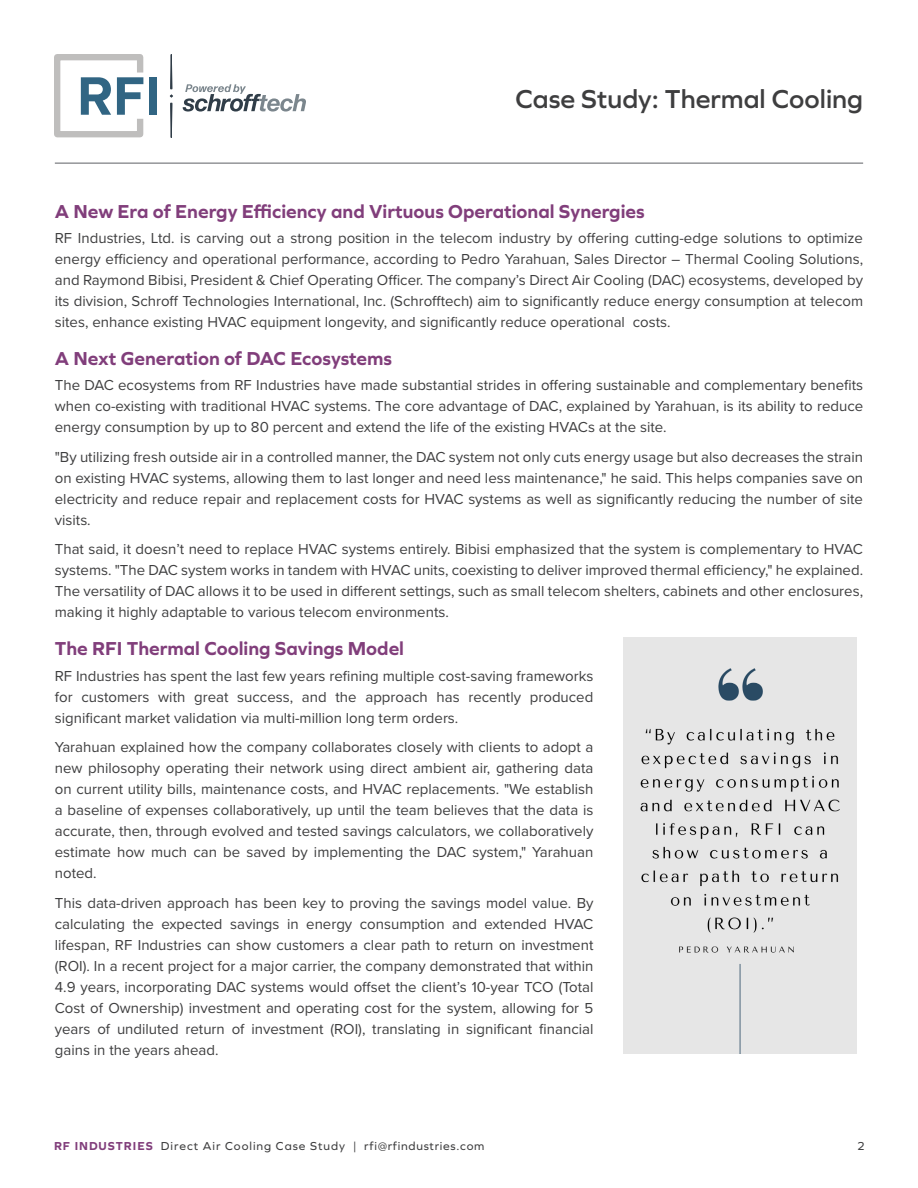
<style>
.page{position:relative;width:918px;height:1188px;background:#fff}
.page>*{position:absolute;margin:0;border:0;box-sizing:border-box;transform-origin:0 0}
.t1{font:600 27px "Graphie";color:#3e3e3f}
.Section_Header{font:700 19.5px "Graphie";color:#813e7b}
.Body_Copy{font:15px/21px "Proxima Nova";color:#3e3e3f;text-align:justify}
.t2{font:12px "Graphie";letter-spacing:.08em;color:#3e3e3f}
.s1{font-weight:700;color:#813e7b}
</style>
<div class="page">
<hr style="left:55px;top:162px;width:808px;height:2px;background:#939598">
<svg style="left:183px;top:84px;width:123px;height:28px"></svg>
<svg style="left:54px;top:54px;width:90px;height:84px"></svg>
<div style="left:149px;top:77px;width:8px;height:38px;background:#316583"></div>
<svg style="left:171px;top:54px;width:1px;height:35px"></svg>
<svg style="left:171px;top:103px;width:1px;height:35px"></svg>
<img style="left:623px;top:638px;width:234px;height:415px">
<h1 class="t1" style="left:516px;top:83px;width:349px">Case Study: Thermal Cooling</h1>
<p class="Section_Header" style="left:55px;top:200px;width:591px">A New Era of Energy Efficiency and Virtuous Operational Synergies</p>
<p class="Body_Copy" style="left:55px;top:227px;width:810px">RF Industries, Ltd. is carving out a strong position in the telecom industry by offering cutting-edge solutions to optimize energy efficiency and operational performance, according to Pedro Yarahuan, Sales Director – Thermal Cooling Solutions, and Raymond Bibisi, President &amp; Chief Operating Officer. The company’s Direct Air Cooling (DAC) ecosystems, developed by its division, Schroff Technologies International, Inc. (Schrofftech) aim to significantly reduce energy consumption at telecom sites, enhance existing HVAC equipment longevity, and significantly reduce operational costs.</p>
<p class="Section_Header" style="left:55px;top:347px;width:339px">A Next Generation of DAC Ecosystems</p>
<p class="Body_Copy" style="left:55px;top:374px;width:810px">The DAC ecosystems from RF Industries have made substantial strides in offering sustainable and complementary benefits when co-existing with traditional HVAC systems. The core advantage of DAC, explained by Yarahuan, is its ability to reduce energy consumption by up to 80 percent and extend the life of the existing HVACs at the site.</p>
<p class="Body_Copy" style="left:55px;top:446px;width:810px">"By utilizing fresh outside air in a controlled manner, the DAC system not only cuts energy usage but also decreases the strain on existing HVAC systems, allowing them to last longer and need less maintenance," he said. This helps companies save on electricity and reduce repair and replacement costs for HVAC systems as well as significantly reducing the number of site visits.</p>
<p class="Body_Copy" style="left:55px;top:538px;width:810px">That said, it doesn’t need to replace HVAC systems entirely. Bibisi emphasized that the system is complementary to HVAC systems. "The DAC system works in tandem with HVAC units, coexisting to deliver improved thermal efficiency," he explained.<br>The versatility of DAC allows it to be used in different settings, such as small telecom shelters, cabinets and other enclosures, making it highly adaptable to various telecom environments.</p>
<p class="Section_Header" style="left:55px;top:637px;width:351px">The RFI Thermal Cooling Savings Model</p>
<p class="Body_Copy" style="left:55px;top:664px;width:540px">RF Industries has spent the last few years refining multiple cost-saving frameworks for customers with great success, and the approach has recently produced significant market validation via multi-million long term orders.</p>
<p class="Body_Copy" style="left:55px;top:736px;width:540px">Yarahuan explained how the company collaborates closely with clients to adopt a new philosophy operating their network using direct ambient air, gathering data on current utility bills, maintenance costs, and HVAC replacements. "We establish a baseline of expenses collaboratively, up until the team believes that the data is accurate, then, through evolved and tested savings calculators, we collaboratively estimate how much can be saved by implementing the DAC system," Yarahuan noted.</p>
<p class="Body_Copy" style="left:55px;top:891px;width:540px">This data-driven approach has been key to proving the savings model value. By calculating the expected savings in energy consumption and extended HVAC lifespan, RF Industries can show customers a clear path to return on investment (ROI). In a recent project for a major carrier, the company demonstrated that within 4.9 years, incorporating DAC systems would offset the client’s 10-year TCO (Total Cost of Ownership) investment and operating cost for the system, allowing for 5 years of undiluted return of investment (ROI), translating in significant financial gains in the years ahead.</p>
<p class="t2" style="left:54px;top:1139px;width:432px"><span class="s1">RF INDUSTRIES</span> Direct Air Cooling Case Study | rfi@rfindustries.com</p>
<p class="t2" style="left:857px;top:1139px;width:9px">2</p>
</div>
